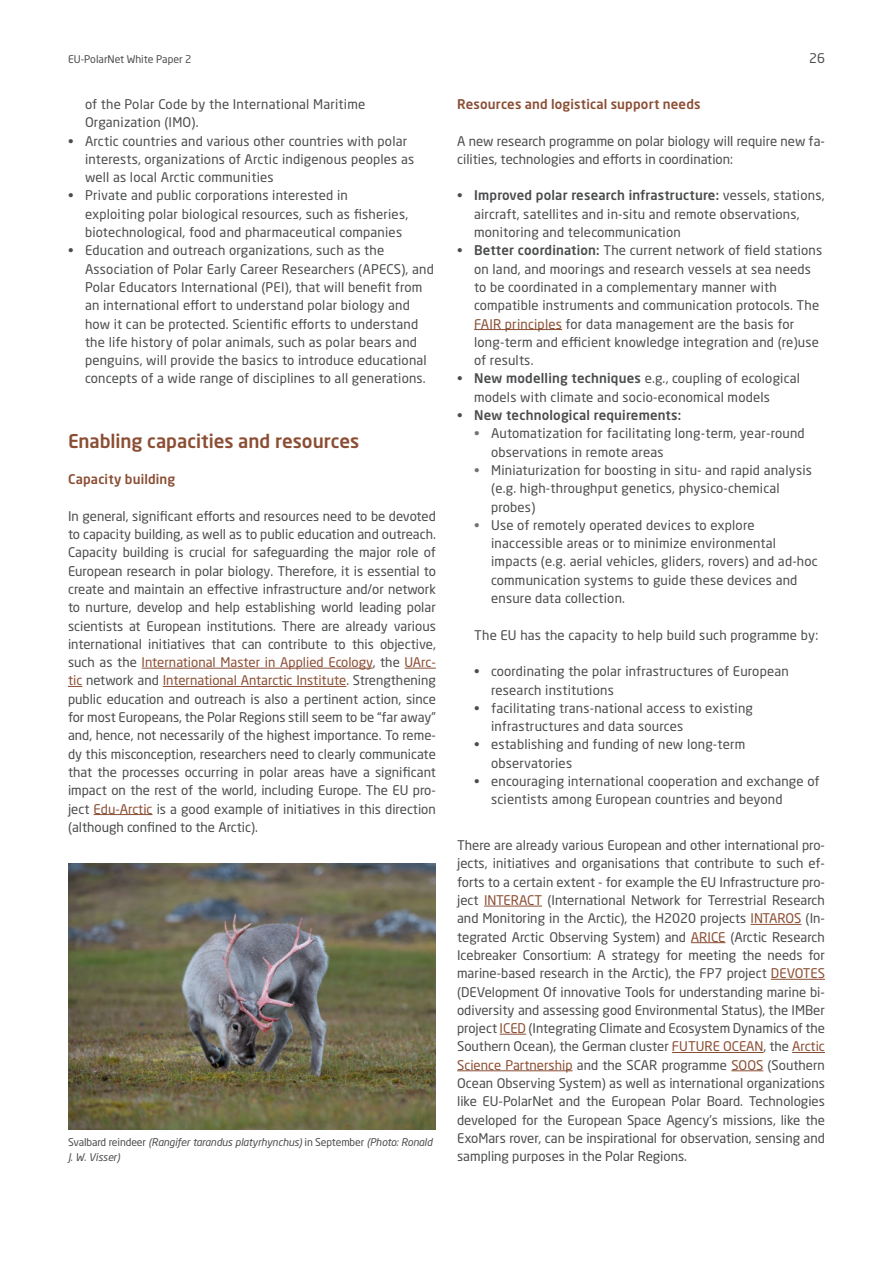
<style>
.page{position:relative;width:893px;height:1263px;background:#fff}
.page>*{position:absolute;margin:0;border:0;box-sizing:border-box;transform-origin:0 0}
.Subhead{font:500 18.75px "Neo Sans W1 G";color:#8b4e34}
.lauf{font:13.2px/18.3px "Neo Sans W1 G";color:#4b4c4d;text-align:justify}
.Aufzählung{font:13.2px/18.3px "Neo Sans W1 G";letter-spacing:.015em;color:#4b4c4d}
.Subhead_2{font:500 13.2px "Neo Sans W1 G";letter-spacing:.015em;color:#8b4e34}
.Aufzählung-2{font:500 13.2px "Neo Sans W1 G";letter-spacing:.015em;color:#4b4c4d}
.Legende{font:italic 10.5px/15px "Neo Sans W1 G";letter-spacing:-.01em;color:#4b4c4d}
.t1{font:10.5px "Neo Sans W1 G";color:#4b4c4d}
.s1{font-weight:500}
.s2{color:#8b4e34}
.s3{font-weight:400}
.s4{color:#717275}
.s5{font-style:normal}
</style>
<div class="page">
<hr style="left:142px;top:668px;width:231px;height:1px;background:#8b4e34">
<hr style="left:405px;top:668px;width:31px;height:1px;background:#8b4e34">
<svg style="left:68px;top:686px;width:14px;height:1px"></svg>
<hr style="left:163px;top:686px;width:183px;height:1px;background:#8b4e34">
<hr style="left:94px;top:814px;width:59px;height:1px;background:#8b4e34">
<hr style="left:474px;top:329px;width:88px;height:1px;background:#8b4e34">
<hr style="left:484px;top:906px;width:58px;height:1px;background:#8b4e34">
<hr style="left:750px;top:924px;width:51px;height:1px;background:#8b4e34">
<hr style="left:691px;top:942px;width:34px;height:1px;background:#8b4e34">
<hr style="left:771px;top:979px;width:54px;height:1px;background:#8b4e34">
<svg style="left:500px;top:1034px;width:26px;height:1px"></svg>
<hr style="left:672px;top:1052px;width:92px;height:1px;background:#8b4e34">
<hr style="left:792px;top:1052px;width:33px;height:1px;background:#8b4e34">
<hr style="left:457px;top:1070px;width:115px;height:1px;background:#8b4e34">
<hr style="left:731px;top:1070px;width:32px;height:1px;background:#8b4e34">
<img style="left:68px;top:863px;width:368px;height:266px">
<p class="t1" style="left:68px;top:53px;width:125px">EU-PolarNet White Paper 2</p>
<p class="lauf" style="left:809px;top:49px;width:17px">26</p>
<p class="Aufzählung" style="left:85px;top:95px;width:282px">of the Polar Code by the International Maritime<br>Organization (IMO).</p>
<p class="Aufzählung" style="left:85px;top:131px;width:331px;text-indent:-17px">• Arctic countries and various other countries with polar interests, organizations of Arctic indigenous peoples as well as local Arctic communities</p>
<p class="Aufzählung" style="left:85px;top:186px;width:325px;text-indent:-17px">• Private and public corporations interested in exploiting polar biological resources, such as fisheries, biotechnological, food and pharmaceutical companies</p>
<p class="Aufzählung" style="left:85px;top:241px;width:350px;text-indent:-17px">• Education and outreach organizations, such as the Association of Polar Early Career Researchers (APECS), and Polar Educators International (PEI), that will benefit from an international effort to understand polar biology and how it can be protected. Scientific efforts to understand the life history of polar animals, such as polar bears and penguins, will provide the basics to introduce educational concepts of a wide range of disciplines to all generations.</p>
<p class="Subhead_2" style="left:457px;top:96px;width:245px">Resources and logistical support needs</p>
<p class="lauf" style="left:457px;top:131px;width:369px">A new research programme on polar biology will require new fa&shy;cilities, technologies and efforts in coordination:</p>
<p class="Aufzählung" style="left:474px;top:186px;width:352px;text-indent:-17px">• <span class="s1">Improved polar research infrastructure:</span> vessels, stations, aircraft, satellites and in-situ and remote observations, monitoring and telecommunication</p>
<p class="Aufzählung" style="left:474px;top:241px;width:350px;text-indent:-17px">• <span class="s1">Better coordination:</span> The current network of field stations on land, and moorings and research vessels at sea needs to be coordinated in a complementary manner with compatible instruments and communication protocols. The <span class="s2">FAIR principles</span> for data management are the basis for long-term and efficient knowledge integration and (re)use of results.</p>
<p class="Aufzählung" style="left:474px;top:369px;width:327px;text-indent:-17px">• <span class="s1">New modelling techniques</span> e.g., coupling of ecological models with climate and socio-economical models</p>
<p class="Aufzählung-2" style="left:457px;top:407px;width:226px"><span class="s3">•</span> New technological requirements:</p>
<p class="Aufzählung" style="left:491px;top:424px;width:315px;text-indent:-17px"><span class="s4">•</span> Automatization for facilitating long-term, year-round observations in remote areas</p>
<p class="Aufzählung" style="left:491px;top:461px;width:322px;text-indent:-17px"><span class="s4">•</span> Miniaturization for boosting in situ- and rapid analysis (e.g. high-throughput genetics, physico-chemical probes)</p>
<p class="Aufzählung" style="left:491px;top:516px;width:328px;text-indent:-17px"><span class="s4">•</span> Use of remotely operated devices to explore inaccessible areas or to minimize environmental impacts (e.g. aerial vehicles, gliders, rovers) and ad-hoc communication systems to guide these devices and ensure data collection.</p>
<p class="Aufzählung" style="left:474px;top:625px;width:346px">The EU has the capacity to help build such programme by:</p>
<p class="Aufzählung" style="left:491px;top:662px;width:299px;text-indent:-17px">• coordinating the polar infrastructures of European research institutions</p>
<p class="Aufzählung" style="left:491px;top:699px;width:263px;text-indent:-17px">• facilitating trans-national access to existing infrastructures and data sources</p>
<p class="Aufzählung" style="left:491px;top:735px;width:256px;text-indent:-17px">• establishing and funding of new long-term observatories</p>
<p class="Aufzählung" style="left:491px;top:772px;width:330px;text-indent:-17px">• encouraging international cooperation and exchange of scientists among European countries and beyond</p>
<p class="lauf" style="left:457px;top:836px;width:369px">There are already various European and other international pro&shy;jects, initiatives and organisations that contribute to such ef&shy;forts to a certain extent - for example the EU Infrastructure pro&shy;ject <span class="s2">INTERACT</span> (International Network for Terrestrial Research and Monitoring in the Arctic), the H2020 projects <span class="s2">INTAROS</span> (In&shy;tegrated Arctic Observing System) and <span class="s2">ARICE</span> (Arctic Research Icebreaker Consortium: A strategy for meeting the needs for marine-based research in the Arctic), the FP7 project <span class="s2">DEVOTES </span>(DEVelopment Of innovative Tools for understanding marine bi&shy;odiversity and assessing good Environmental Status), the IMBer project <span class="s2">ICED</span> (Integrating Climate and Ecosystem Dynamics of the Southern Ocean), the German cluster <span class="s2">FUTURE OCEAN</span>, the <span class="s2">Arctic Science Partnership</span> and the SCAR programme <span class="s2">SOOS</span> (Southern Ocean Observing System) as well as international organizations like EU-PolarNet and the European Polar Board. Technologies developed for the European Space Agency’s missions, like the ExoMars rover, can be inspirational for observation, sensing and sampling purposes in the Polar Regions.</p>
<p class="Subhead" style="left:68px;top:429px;width:293px">Enabling capacities and resources</p>
<p class="Subhead_2" style="left:68px;top:471px;width:109px">Capacity building</p>
<p class="lauf" style="left:68px;top:506px;width:369px">In general, significant efforts and resources need to be devoted to capacity building, as well as to public education and outreach.<br>Capacity building is crucial for safeguarding the major role of European research in polar biology. Therefore, it is essential to create and maintain an effective infrastructure and/or network to nurture, develop and help establishing world leading polar scientists at European institutions. There are already various international initiatives that can contribute to this objective, such as the <span class="s2">International Master in Applied Ecology</span>, the <span class="s2">UArc&shy;tic</span> network and <span class="s2">International Antarctic Institute</span>. Strengthening public education and outreach is also a pertinent action, since for most Europeans, the Polar Regions still seem to be “far away” and, hence, not necessarily of the highest importance. To reme&shy;dy this misconception, researchers need to clearly communicate that the processes occurring in polar areas have a significant impact on the rest of the world, including Europe. The EU pro&shy;ject <span class="s2">Edu-Arctic</span> is a good example of initiatives in this direction (although confined to the Arctic).</p>
<p class="Legende" style="left:68px;top:1134px;width:366px"><span class="s5">Svalbard reindeer</span> (Rangifer tarandus platyrhynchus) <span class="s5">in September</span> (Photo: Ronald<br>J. W. Visser)</p>
</div>
